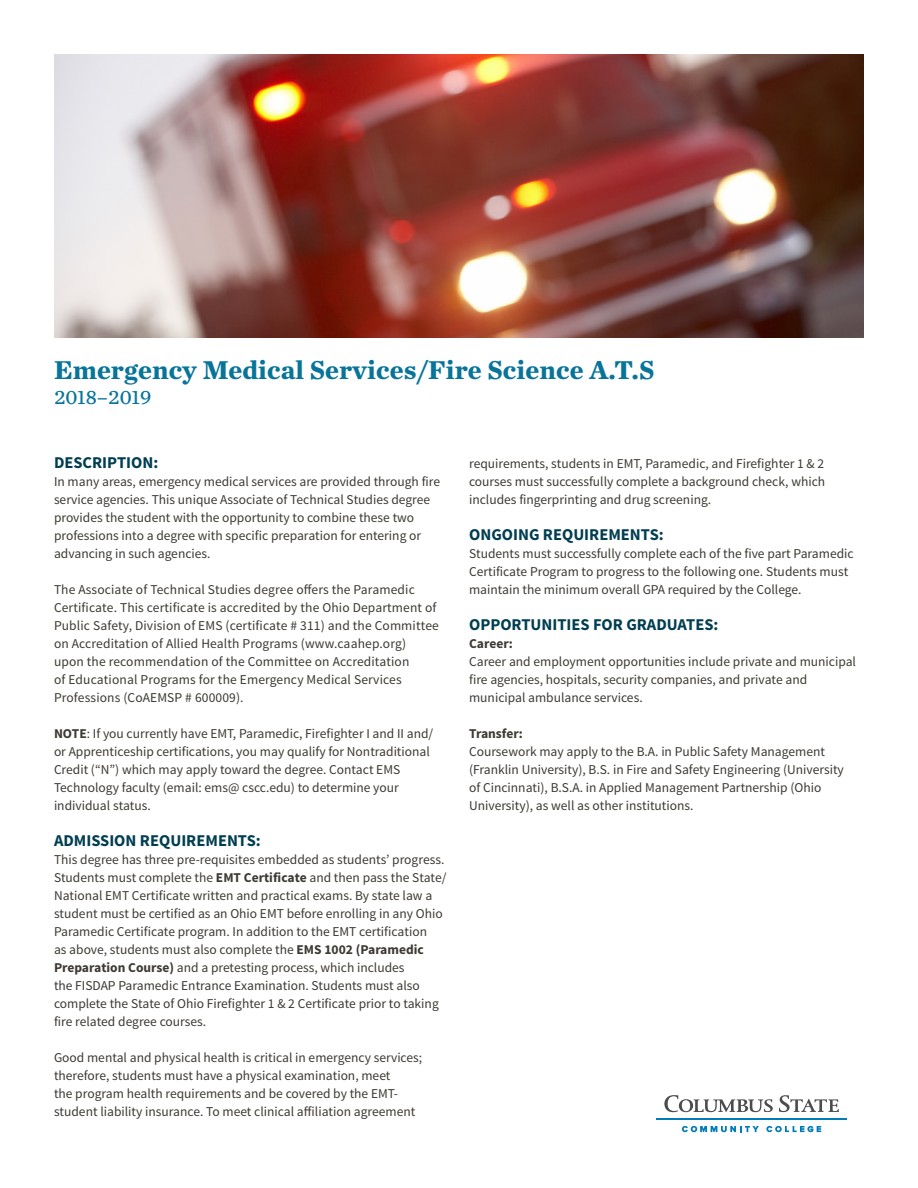
<style>
.page{position:relative;width:918px;height:1188px;background:#fff}
.page>*{position:absolute;margin:0;border:0;box-sizing:border-box;transform-origin:0 0}
.t1{font:700 27px "Chronicle Text G3";color:#08749a}
.degree_type{font:21px "Chronicle Text G3";color:#08749a}
.body{font:700 16.5px "Source Sans Pro";color:#013e51}
.sub1{font:700 16.5px "Source Sans Pro";color:#013e51}
.body-2{font:13.5px/18px "Source Sans Pro";color:#3d3934}
.s1{font-weight:700}
</style>
<div class="page">
<svg style="left:664px;top:1095px;width:109px;height:17px"></svg>
<svg style="left:779px;top:1095px;width:60px;height:17px"></svg>
<svg style="left:682px;top:1126px;width:77px;height:6px"></svg>
<svg style="left:766px;top:1126px;width:55px;height:6px"></svg>
<hr style="left:656px;top:1118px;width:191px;height:2px;background:#007cb6">
<img style="left:54px;top:54px;width:810px;height:284px">
<p class="t1" style="left:54px;top:348px;width:602px">Emergency Medical Services/Fire Science A.T.S</p>
<p class="degree_type" style="left:54px;top:381px;width:99px">2018–2019</p>
<p class="sub1" style="left:54px;top:452px;width:106px">DESCRIPTION:</p>
<p class="body-2" style="left:54px;top:473px;width:388px">In many areas, emergency medical services are provided through fire service agencies. This unique Associate of Technical Studies degree provides the student with the opportunity to combine these two professions into a degree with specific preparation for entering or advancing in such agencies.</p>
<p class="body-2" style="left:54px;top:581px;width:386px">The Associate of Technical Studies degree offers the Paramedic Certificate. This certificate is accredited by the Ohio Department of Public Safety, Division of EMS (certificate # 311) and the Committee on Accreditation of Allied Health Programs (www.caahep.org) upon the recommendation of the Committee on Accreditation<br>of Educational Programs for the Emergency Medical Services Professions (CoAEMSP # 600009).</p>
<p class="body-2" style="left:54px;top:725px;width:381px"><span class="s1">NOTE</span>: If you currently have EMT, Paramedic, Firefighter I and II and/ or Apprenticeship certifications, you may qualify for Nontraditional Credit (“N”) which may apply toward the degree. Contact EMS Technology faculty (email: ems@ cscc.edu) to determine your individual status.</p>
<p class="body" style="left:54px;top:830px;width:208px">ADMISSION REQUIREMENTS:</p>
<p class="body-2" style="left:54px;top:851px;width:394px">This degree has three pre-requisites embedded as students’ progress.<br>Students must complete the <span class="s1">EMT Certificate</span> and then pass the State/ National EMT Certificate written and practical exams. By state law a student must be certified as an Ohio EMT before enrolling in any Ohio Paramedic Certificate program. In addition to the EMT certification<br>as above, students must also complete the <span class="s1">EMS 1002 (Paramedic Preparation Course)</span> and a pretesting process, which includes<br>the FISDAP Paramedic Entrance Examination. Students must also complete the State of Ohio Firefighter 1 &amp; 2 Certificate prior to taking fire related degree courses.</p>
<p class="body-2" style="left:54px;top:1049px;width:370px">Good mental and physical health is critical in emergency services; therefore, students must have a physical examination, meet<br>the program health requirements and be covered by the EMT&shy;student liability insurance. To meet clinical affiliation agreement</p>
<p class="body-2" style="left:469px;top:455px;width:358px;text-align:justify">requirements, students in EMT, Paramedic, and Firefighter 1 &amp; 2 courses must successfully complete a background check, which includes fingerprinting and drug screening.</p>
<p class="body" style="left:469px;top:524px;width:196px">ONGOING REQUIREMENTS:</p>
<p class="body-2" style="left:469px;top:545px;width:386px">Students must successfully complete each of the five part Paramedic<br>Certificate Program to progress to the following one. Students must maintain the minimum overall GPA required by the College.</p>
<p class="body" style="left:469px;top:614px;width:251px">OPPORTUNITIES FOR GRADUATES:</p>
<p class="body-2" style="left:469px;top:635px;width:388px"><span class="s1">Career:<br></span>Career and employment opportunities include private and municipal fire agencies, hospitals, security companies, and private and municipal ambulance services.</p>
<p class="body-2" style="left:469px;top:725px;width:376px"><span class="s1">Transfer:<br></span>Coursework may apply to the B.A. in Public Safety Management (Franklin University), B.S. in Fire and Safety Engineering (University of Cincinnati), B.S.A. in Applied Management Partnership (Ohio University), as well as other institutions.</p>
</div>
